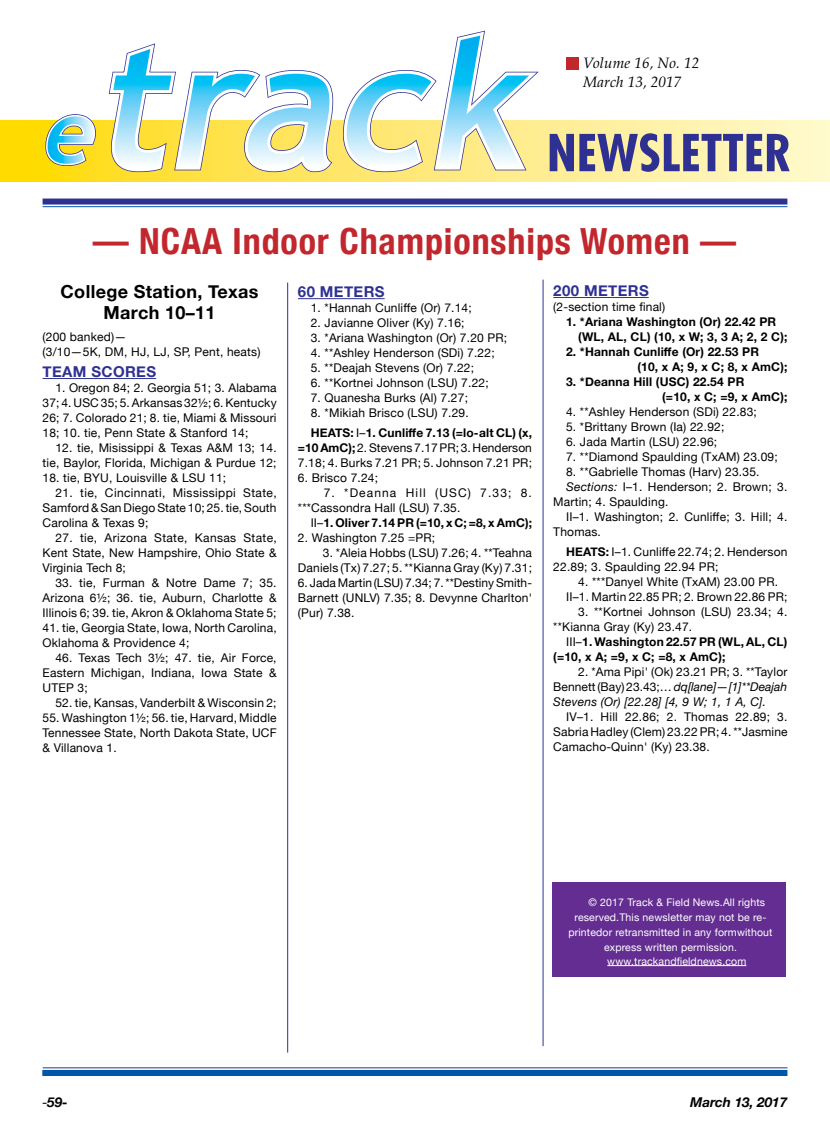
<style>
.page{position:relative;width:830px;height:1127px;background:#fff}
.page>*{position:absolute;margin:0;border:0;box-sizing:border-box;transform-origin:0 0}
.t1{font:700 condensed 36px "Helvetica Neue";letter-spacing:.025em;color:#c1272d}
.t2{font:700 18px/21px "Helvetica Neue";letter-spacing:.02em;color:#000;text-align:center}
.t3{font:700 15px "Helvetica Neue";letter-spacing:.025em;color:#2e3192}
.t4{font:italic 15px/19.5px "Palatino";letter-spacing:.01em;color:#000}
.t5{font:italic 700 13.5px "Helvetica Neue";color:#000}
.t6{font:12px/15px "Helvetica Neue";letter-spacing:.015em;color:#000;text-align:justify}
.t7{font:700 12px/15px "Helvetica Neue";letter-spacing:.015em;color:#000}
.t8{font:10.5px "Helvetica Neue";letter-spacing:.015em;color:#fff}
.s1{font-weight:400}
.s2{font-weight:700}
.s3{font-style:italic}
.s4{font-weight:400;font-style:normal}
</style>
<div class="page">
<div style="left:566px;top:57px;width:12px;height:12px;background:#c1272d"></div>
<svg style="left:0;top:120px;width:829px;height:62px;background:#feea75"></svg>
<hr style="left:43px;top:378px;width:113px;height:1px;background:#2e3192">
<hr style="left:298px;top:298px;width:86px;height:1px;background:#2e3192">
<hr style="left:553px;top:297px;width:95px;height:1px;background:#2e3192">
<div style="left:552px;top:882px;width:233px;height:94px;background:#642d91"></div>
<hr style="left:607px;top:965px;width:139px;height:1px;background:#fff">
<hr style="left:43px;top:1067px;width:744px;height:1px;background:#2e3192">
<hr style="left:287px;top:282px;width:1px;height:770px;background:#2e3192">
<hr style="left:542px;top:280px;width:1px;height:766px;background:#2e3192">
<div style="left:43px;top:1070px;width:743px;height:6px;background:#0057a8"></div>
<div style="left:43px;top:199px;width:744px;height:6px;background:#2e3192"></div>
<hr style="left:43px;top:206px;width:744px;height:1px;background:#0057a8">
<svg style="left:106px;top:120px;width:438px;height:54px"></svg>
<svg style="left:108px;top:30px;width:432px;height:143px"></svg>
<svg style="left:43px;top:114px;width:54px;height:53px;background:#b0d1a3"></svg>
<svg style="left:549px;top:133px;width:240px;height:39px;background:#8e8a9e"></svg>
<p class="t4" style="left:583px;top:53px;width:117px">Volume 16, No. 12<br>March 13, 2017</p>
<h1 class="t1" style="left:93px;top:211px;width:644px">— NCAA Indoor Championships Women —</h1>
<h2 class="t2" style="left:61px;top:281px;width:199px">College Station, Texas<br>March 10–11</h2>
<p class="t6" style="left:43px;top:330px;width:219px">(200 banked)—<br>(3/10—5K, DM, HJ, LJ, SP, Pent, heats)</p>
<p class="t3" style="left:43px;top:360px;width:113px">team scores</p>
<p class="t6" style="left:43px;top:381px;width:235px;text-indent:13px">1. Oregon 84; 2. Georgia 51; 3. Alabama 37; 4. USC 35; 5. Arkansas 32½; 6. Kentucky 26; 7. Colorado 21; 8. tie, Miami &amp; Missouri 18; 10. tie, Penn State &amp; Stanford 14;</p>
<p class="t6" style="left:43px;top:441px;width:235px;text-align:right">12. tie, Misissippi &amp; Texas A&amp;M 13; 14. tie, Baylor, Florida, Michigan &amp; Purdue 12;</p>
<p class="t6" style="left:43px;top:471px;width:185px">18. tie, BYU, Louisville &amp; LSU 11;</p>
<p class="t6" style="left:43px;top:486px;width:235px;text-indent:13px">21. tie, Cincinnati, Mississippi State, Samford &amp; San Diego State 10; 25. tie, South Carolina &amp; Texas 9;</p>
<p class="t6" style="left:43px;top:531px;width:235px;text-indent:13px">27. tie, Arizona State, Kansas State, Kent State, New Hampshire, Ohio State &amp; Virginia Tech 8;</p>
<p class="t6" style="left:43px;top:576px;width:235px;text-indent:13px">33. tie, Furman &amp; Notre Dame 7; 35.<br>Arizona 6½; 36. tie, Auburn, Charlotte &amp; Illinois 6; 39. tie, Akron &amp; Oklahoma State 5;</p>
<p class="t6" style="left:43px;top:621px;width:235px">41. tie, Georgia State, Iowa, North Carolina,<br>Oklahoma &amp; Providence 4;</p>
<p class="t6" style="left:43px;top:651px;width:235px;text-indent:13px">46. Texas Tech 3½; 47. tie, Air Force, Eastern Michigan, Indiana, Iowa State &amp; UTEP 3;</p>
<p class="t6" style="left:55px;top:696px;width:223px">52. tie, Kansas, Vanderbilt &amp; Wisconsin 2;</p>
<p class="t6" style="left:43px;top:711px;width:235px">55. Washington 1½; 56. tie, Harvard, Middle Tennessee State, North Dakota State, UCF &amp; Villanova 1.</p>
<p class="t3" style="left:298px;top:280px;width:86px">60 meters</p>
<p class="t6" style="left:310px;top:301px;width:162px">1. *Hannah Cunliffe (Or) 7.14;</p>
<p class="t6" style="left:310px;top:316px;width:155px">2. Javianne Oliver (Ky) 7.16;</p>
<p class="t6" style="left:310px;top:331px;width:198px">3. *Ariana Washington (Or) 7.20 PR;</p>
<p class="t6" style="left:310px;top:346px;width:185px">4. **Ashley Henderson (SDi) 7.22;</p>
<p class="t6" style="left:310px;top:361px;width:165px">5. **Deajah Stevens (Or) 7.22;</p>
<p class="t6" style="left:310px;top:376px;width:179px">6. **Kortnei Johnson (LSU) 7.22;</p>
<p class="t6" style="left:310px;top:391px;width:159px">7. Quanesha Burks (Al) 7.27;</p>
<p class="t7" style="left:310px;top:403px;width:223px;line-height:19.5px"><span class="s1">8. *Mikiah Brisco (LSU) 7.29.<br></span>HEATS: <span class="s1">I–</span>1. Cunliffe 7.13 (=lo-alt CL) (x,</p>
<p class="t6" style="left:298px;top:441px;width:235px"><span class="s2">=10 AmC);</span> 2. Stevens 7.17 PR; 3. Henderson<br>7.18; 4. Burks 7.21 PR; 5. Johnson 7.21 PR;</p>
<p class="t6" style="left:298px;top:471px;width:82px">6. Brisco 7.24;</p>
<p class="t6" style="left:298px;top:486px;width:235px;text-indent:26px">7. *Deanna Hill (USC) 7.33; 8. ***Cassondra Hall (LSU) 7.35.</p>
<p class="t7" style="left:310px;top:515px;width:223px"><span class="s1">II–</span>1. Oliver 7.14 PR (=10, x C; =8, x AmC);</p>
<p class="t6" style="left:298px;top:531px;width:139px">2. Washington 7.25 =PR;</p>
<p class="t6" style="left:298px;top:546px;width:235px;text-align:right">3. *Aleia Hobbs (LSU) 7.26; 4. **Teahna<br>Daniels (Tx) 7.27; 5. **Kianna Gray (Ky) 7.31;</p>
<p class="t6" style="left:298px;top:576px;width:235px">6. Jada Martin (LSU) 7.34; 7. **Destiny Smith-Barnett (UNLV) 7.35; 8. Devynne Charlton' (Pur) 7.38.</p>
<p class="t3" style="left:553px;top:279px;width:95px">200 meters</p>
<p class="t6" style="left:553px;top:300px;width:113px">(2-section time final)</p>
<p class="t7" style="left:578px;top:315px;width:210px;text-indent:-12px">1. *Ariana Washington (Or) 22.42 PR (WL, AL, CL) (10, x W; 3, 3 A; 2, 2 C);</p>
<p class="t7" style="left:637px;top:345px;width:151px;text-indent:-71px">2. *Hannah Cunliffe (Or) 22.53 PR<br>(10, x A; 9, x C; 8, x AmC);</p>
<p class="t7" style="left:662px;top:375px;width:127px;text-indent:-96px">3. *Deanna Hill (USC) 22.54 PR<br>(=10, x C; =9, x AmC);</p>
<p class="t6" style="left:566px;top:405px;width:192px">4. **Ashley Henderson (SDi) 22.83;</p>
<p class="t6" style="left:566px;top:420px;width:160px">5. *Brittany Brown (Ia) 22.92;</p>
<p class="t6" style="left:566px;top:435px;width:152px">6. Jada Martin (LSU) 22.96;</p>
<p class="t6" style="left:566px;top:450px;width:213px">7. **Diamond Spaulding (TxAM) 23.09;</p>
<p class="t6" style="left:566px;top:465px;width:195px">8. **Gabrielle Thomas (Harv) 23.35.</p>
<p class="t6" style="left:566px;top:480px;width:223px"><span class="s3">Sections:</span> I–1. Henderson; 2. Brown; 3.</p>
<p class="t6" style="left:553px;top:495px;width:116px">Martin; 4. Spaulding.</p>
<p class="t6" style="left:566px;top:510px;width:223px">II–1. Washington; 2. Cunliffe; 3. Hill; 4.</p>
<p class="t6" style="left:553px;top:525px;width:49px">Thomas.</p>
<p class="t6" style="left:553px;top:544px;width:235px;text-indent:13px"><span class="s2">HEATS:</span> I–1. Cunliffe 22.74; 2. Henderson<br>22.89; 3. Spaulding 22.94 PR;</p>
<p class="t6" style="left:566px;top:574px;width:223px;text-align:center">4. ***Danyel White (TxAM) 23.00 PR.<br>II–1. Martin 22.85 PR; 2. Brown 22.86 PR;</p>
<p class="t6" style="left:553px;top:604px;width:235px;text-indent:25px">3. **Kortnei Johnson (LSU) 23.34; 4. **Kianna Gray (Ky) 23.47.</p>
<p class="t7" style="left:553px;top:634px;width:235px;text-indent:13px"><span class="s1">III–</span>1. Washington 22.57 PR (WL, AL, CL) (=10, x A; =9, x C; =8, x AmC);</p>
<p class="t6" style="left:553px;top:664px;width:235px;text-indent:25px">2. *Ama Pipi' (Ok) 23.21 PR; 3. **Taylor Bennett (Bay) 23.43;… <span class="s3">dq[lane]—[1]**Deajah Stevens (Or) [22.28] [4, 9 W; 1, 1 A, C].</span></p>
<p class="t6" style="left:553px;top:709px;width:236px;text-indent:13px">IV–1. Hill 22.86; 2. Thomas 22.89; 3.<br>Sabria Hadley (Clem) 23.22 PR; 4. **Jasmine Camacho-Quinn' (Ky) 23.38.</p>
<p class="t8" style="left:588px;top:895px;width:178px">© 2017 Track &amp; Field News.All rights</p>
<p class="t8" style="left:574px;top:910px;width:193px">reserved.This newsletter may not be re-</p>
<p class="t8" style="left:568px;top:925px;width:206px">printedor retransmitted in any formwithout</p>
<p class="t8" style="left:603px;top:940px;width:134px">express written permission.</p>
<p class="t8" style="left:607px;top:953px;width:140px">www.trackandfieldnews.com</p>
<p class="t5" style="left:42px;top:1091px;width:27px"><span class="s4">-</span>59-</p>
<p class="t5" style="left:689px;top:1091px;width:99px">March 13, 2017</p>
</div>
